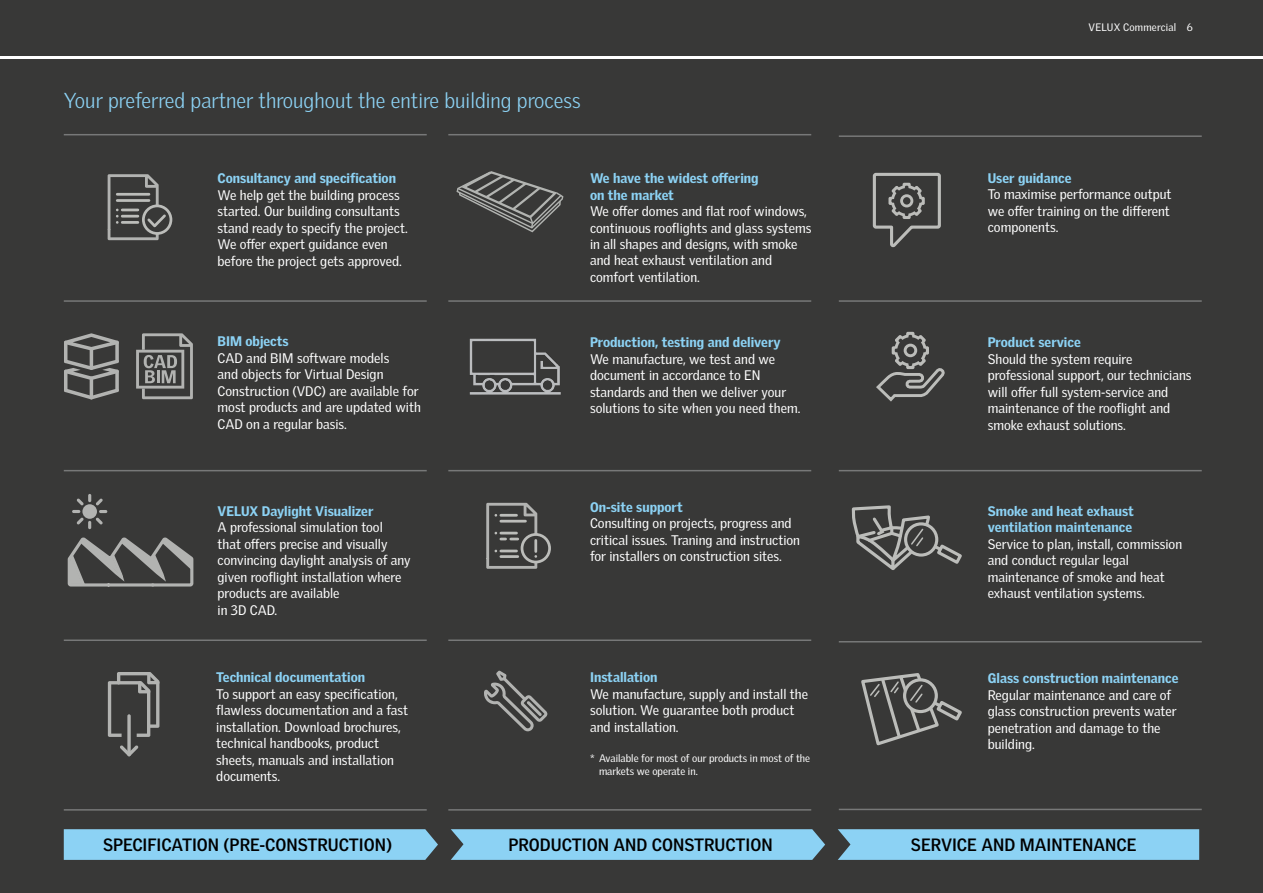
<style>
.page{position:relative;width:1263px;height:893px;background:#fff}
.page>*{position:absolute;margin:0;border:0;box-sizing:border-box;transform-origin:0 0}
.t1{font:300 21px "Velux Gothic";color:#8cd2f4}
.t2{font:700 17.25px "Velux Gothic";color:#000}
.t3{font:13.5px/16.5px "Velux Gothic";color:#fff}
.t4{font:900 13.5px/16.5px "Velux Gothic";color:#8cd2f4}
.t5{font:10.5px/13.5px "Velux Gothic";color:#fff}
</style>
<div class="page">
<div style="left:0;top:60px;width:1263px;height:833px;background:#383837"></div>
<div style="left:0;top:0;width:1263px;height:55px;background:#383837"></div>
<hr style="left:64px;top:300px;width:363px;height:2px;background:#777878">
<hr style="left:448px;top:300px;width:363px;height:2px;background:#777878">
<hr style="left:839px;top:300px;width:363px;height:2px;background:#777878">
<hr style="left:64px;top:470px;width:363px;height:1px;background:#777878">
<hr style="left:448px;top:470px;width:363px;height:1px;background:#777878">
<hr style="left:839px;top:470px;width:363px;height:1px;background:#777878">
<hr style="left:839px;top:641px;width:363px;height:1px;background:#777878">
<hr style="left:839px;top:135px;width:363px;height:2px;background:#777878">
<hr style="left:839px;top:809px;width:363px;height:1px;background:#777878">
<hr style="left:64px;top:639px;width:363px;height:2px;background:#777878">
<hr style="left:64px;top:134px;width:363px;height:1px;background:#777878">
<hr style="left:448px;top:639px;width:363px;height:2px;background:#777878">
<hr style="left:448px;top:134px;width:363px;height:1px;background:#777878">
<hr style="left:64px;top:809px;width:363px;height:2px;background:#777878">
<hr style="left:448px;top:809px;width:363px;height:2px;background:#777878">
<svg style="left:65px;top:388px;width:54px;height:11px"></svg>
<hr style="left:64px;top:370px;width:3px;height:22px;background:#b2b3b1;border-radius:2px">
<hr style="left:90px;top:376px;width:3px;height:23px;background:#b2b3b1;border-radius:2px">
<svg style="left:115px;top:370px;width:4px;height:22px"></svg>
<svg style="left:65px;top:333px;width:54px;height:17px"></svg>
<svg style="left:64px;top:359px;width:55px;height:21px"></svg>
<hr style="left:64px;top:341px;width:3px;height:22px;background:#b2b3b1;border-radius:2px">
<hr style="left:90px;top:347px;width:3px;height:23px;background:#b2b3b1;border-radius:2px">
<svg style="left:115px;top:341px;width:4px;height:22px"></svg>
<svg style="left:136px;top:333px;width:57px;height:66px"></svg>
<svg style="left:108px;top:672px;width:51px;height:65px"></svg>
<svg style="left:127px;top:714px;width:4px;height:42px"></svg>
<svg style="left:120px;top:745px;width:18px;height:11px"></svg>
<div style="left:142px;top:204px;width:30px;height:31px;border:3px solid #bcbdba;border-radius:50%"></div>
<svg style="left:108px;top:174px;width:60px;height:66px"></svg>
<svg style="left:851px;top:507px;width:111px;height:63px"></svg>
<svg style="left:64px;top:829px;width:374px;height:31px;background:#89ceef"></svg>
<svg style="left:451px;top:829px;width:374px;height:31px;background:#88cbeb"></svg>
<svg style="left:838px;top:829px;width:361px;height:31px;background:#89cdee"></svg>
<img style="left:469px;top:338px;width:92px;height:57px">
<svg style="left:456px;top:171px;width:108px;height:62px"></svg>
<svg style="left:484px;top:670px;width:63px;height:61px"></svg>
<div style="left:906px;top:332px;width:8px;height:5px;background:#bcbdba;border-radius:2px"></div>
<svg style="left:876px;top:335px;width:69px;height:67px"></svg>
<svg style="left:872px;top:172px;width:69px;height:76px"></svg>
<svg style="left:522px;top:534px;width:28px;height:28px"></svg>
<div style="left:521px;top:533px;width:30px;height:30px;border:3px solid #bcbdba;border-radius:50%"></div>
<svg style="left:486px;top:503px;width:51px;height:66px"></svg>
<svg style="left:861px;top:673px;width:101px;height:73px"></svg>
<svg style="left:72px;top:494px;width:35px;height:35px"></svg>
<svg style="left:67px;top:537px;width:127px;height:50px"></svg>
<h1 class="t1" style="left:64px;top:88px;width:518px">Your preferred partner throughout the entire building process</h1>
<p class="t4" style="left:218px;top:170px;width:180px">Consultancy and specification</p>
<p class="t3" style="left:218px;top:186px;width:192px">We help get the building process started. Our building consultants stand ready to specify the project.<br>We offer expert guidance even before the project gets approved.</p>
<p class="t4" style="left:218px;top:333px;width:73px">BIM objects</p>
<p class="t3" style="left:218px;top:350px;width:205px">CAD and BIM software models<br>and objects for Virtual Design<br>Construction (VDC) are available for most products and are updated with<br>CAD on a regular basis.</p>
<p class="t4" style="left:590px;top:170px;width:170px">We have the widest offering on the market</p>
<p class="t3" style="left:590px;top:203px;width:223px">We offer domes and flat roof windows, continuous rooflights and glass systems in all shapes and designs, with smoke and heat exhaust ventilation and comfort ventilation.</p>
<p class="t4" style="left:590px;top:334px;width:192px">Production, testing and delivery</p>
<p class="t3" style="left:590px;top:350px;width:212px">We manufacture, we test and we document in accordance to EN standards and then we deliver your solutions to site when you need them.</p>
<p class="t4" style="left:218px;top:502px;width:157px">VELUX Daylight Visualizer</p>
<p class="t3" style="left:218px;top:519px;width:195px">A professional simulation tool<br>that offers precise and visually convincing daylight analysis of any given rooflight installation where products are available<br>in 3D CAD.</p>
<p class="t4" style="left:216px;top:669px;width:150px">Technical documentation</p>
<p class="t3" style="left:216px;top:685px;width:193px">To support an easy specification, flawless documentation and a fast installation. Download brochures, technical handbooks, product sheets, manuals and installation documents.</p>
<p class="t4" style="left:590px;top:498px;width:94px">On-site support</p>
<p class="t3" style="left:590px;top:515px;width:212px">Consulting on projects, progress and critical issues. Traning and instruction for installers on construction sites.</p>
<p class="t4" style="left:590px;top:669px;width:69px">Installation</p>
<p class="t3" style="left:590px;top:685px;width:220px">We manufacture, supply and install the solution. We guarantee both product and installation.</p>
<p class="t5" style="left:599px;top:751px;width:213px;text-indent:-9px">* Available for most of our products in most of the markets we operate in.</p>
<p class="t5" style="left:1088px;top:20px;width:106px">VELUX Commercial 6</p>
<p class="t4" style="left:988px;top:170px;width:85px">User guidance</p>
<p class="t3" style="left:988px;top:186px;width:185px">To maximise performance output we offer training on the different components.</p>
<p class="t4" style="left:988px;top:334px;width:95px">Product service</p>
<p class="t3" style="left:988px;top:350px;width:205px">Should the system require professional support, our technicians will offer full system-service and maintenance of the rooflight and smoke exhaust solutions.</p>
<p class="t4" style="left:988px;top:502px;width:147px">Smoke and heat exhaust ventilation maintenance</p>
<p class="t3" style="left:988px;top:535px;width:196px">Service to plan, install, commission and conduct regular legal maintenance of smoke and heat exhaust ventilation systems.</p>
<p class="t4" style="left:988px;top:670px;width:192px">Glass construction maintenance</p>
<p class="t3" style="left:988px;top:686px;width:190px">Regular maintenance and care of glass construction prevents water penetration and damage to the building.</p>
<p class="t2" style="left:103px;top:834px;width:291px">SPECIFICATION (PRE-CONSTRUCTION)</p>
<p class="t2" style="left:508px;top:834px;width:266px">PRODUCTION AND CONSTRUCTION</p>
<p class="t2" style="left:911px;top:834px;width:227px">SERVICE AND MAINTENANCE</p>
</div>
